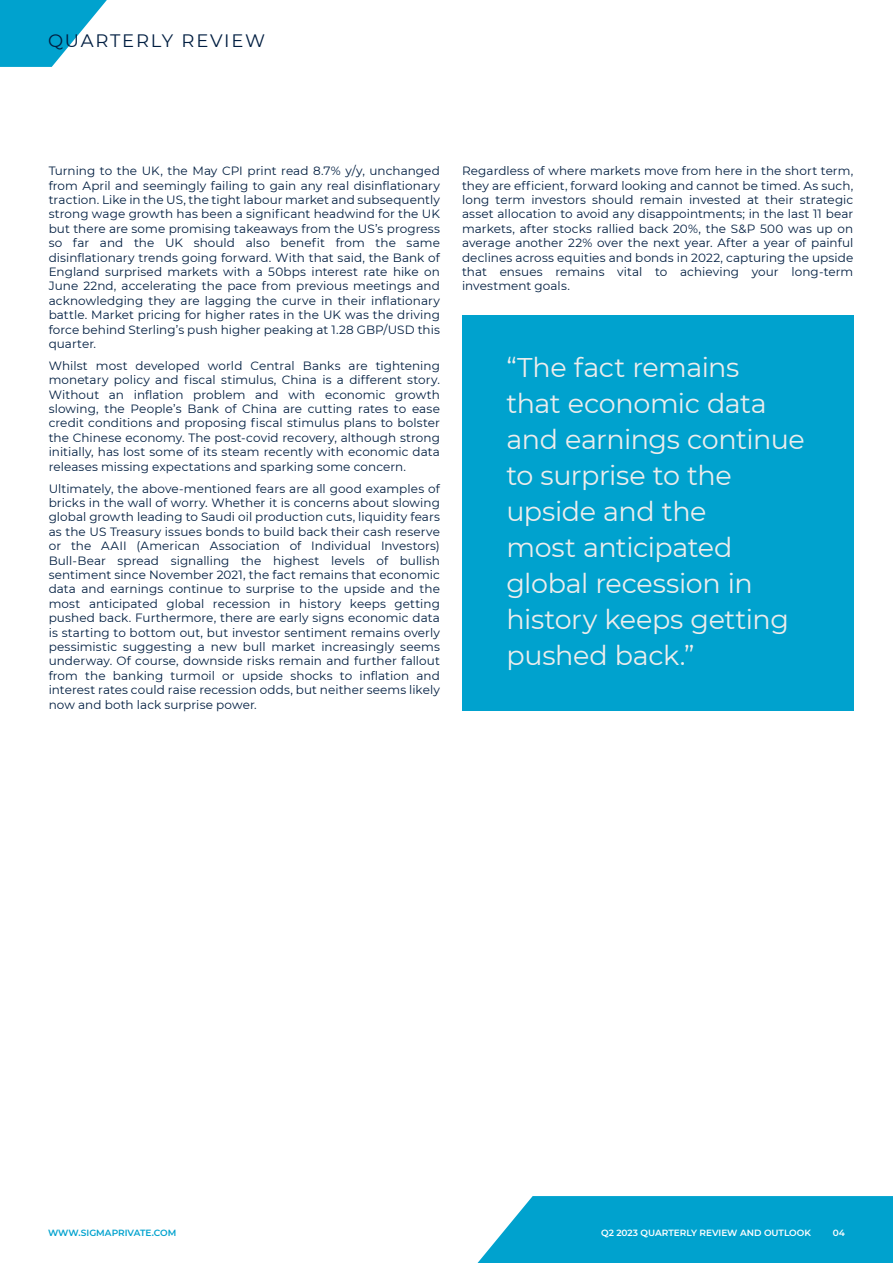
<style>
.page{position:relative;width:893px;height:1263px;background:#fff}
.page>*{position:absolute;margin:0;border:0;box-sizing:border-box;transform-origin:0 0}
.t1{font:27px/36px "Montserrat";letter-spacing:-.015em;color:#eceded}
.t2{font:18px "Montserrat";letter-spacing:.1em;color:#011e41}
.t3{font:12px/14.4px "Montserrat";letter-spacing:.005em;color:#011e41;text-align:justify}
.t4{font:600 9px "Montserrat";color:#fff}
.t5{font:600 9px "Montserrat";color:#00a2ce}
</style>
<div class="page">
<div style="left:462px;top:315px;width:391px;height:396px;background:#00a2ce"></div>
<svg style="left:0;top:0;width:107px;height:67px"></svg>
<svg style="left:478px;top:1196px;width:415px;height:67px;background:#10a8d1"></svg>
<h2 class="t2" style="left:48px;top:28px;width:219px">QUARTERLY REVIEW</h2>
<p class="t3" style="left:49px;top:163px;width:393px">Turning to the UK, the May CPI print read 8.7% y/y, unchanged from April and seemingly failing to gain any real disinflationary traction. Like in the US, the tight labour market and subsequently strong wage growth has been a significant headwind for the UK but there are some promising takeaways from the US’s progress so far and the UK should also benefit from the same disinflationary trends going forward. With that said, the Bank of England surprised markets with a 50bps interest rate hike on June 22nd, accelerating the pace from previous meetings and acknowledging they are lagging the curve in their inflationary battle. Market pricing for higher rates in the UK was the driving force behind Sterling’s push higher peaking at 1.28 GBP/USD this quarter.</p>
<p class="t3" style="left:49px;top:358px;width:393px">Whilst most developed world Central Banks are tightening monetary policy and fiscal stimulus, China is a different story.<br>Without an inflation problem and with economic growth slowing, the People’s Bank of China are cutting rates to ease credit conditions and proposing fiscal stimulus plans to bolster the Chinese economy. The post-covid recovery, although strong initially, has lost some of its steam recently with economic data releases missing expectations and sparking some concern.</p>
<p class="t3" style="left:49px;top:481px;width:393px">Ultimately, the above-mentioned fears are all good examples of bricks in the wall of worry. Whether it is concerns about slowing global growth leading to Saudi oil production cuts, liquidity fears as the US Treasury issues bonds to build back their cash reserve or the AAII (American Association of Individual Investors)<br>Bull-Bear spread signalling the highest levels of bullish sentiment since November 2021, the fact remains that economic data and earnings continue to surprise to the upside and the most anticipated global recession in history keeps getting pushed back. Furthermore, there are early signs economic data is starting to bottom out, but investor sentiment remains overly pessimistic suggesting a new bull market increasingly seems underway. Of course, downside risks remain and further fallout from the banking turmoil or upside shocks to inflation and interest rates could raise recession odds, but neither seems likely now and both lack surprise power.</p>
<p class="t3" style="left:462px;top:163px;width:393px">Regardless of where markets move from here in the short term, they are efficient, forward looking and cannot be timed. As such, long term investors should remain invested at their strategic asset allocation to avoid any disappointments; in the last 11 bear markets, after stocks rallied back 20%, the S&amp;P 500 was up on average another 22% over the next year. After a year of painful declines across equities and bonds in 2022, capturing the upside that ensues remains vital to achieving your long-term investment goals.</p>
<h1 class="t1" style="left:506px;top:349px;width:300px">“The fact remains<br>that economic data and earnings continue to surprise to the upside and the<br>most anticipated global recession in history keeps getting pushed back.”</h1>
<p class="t5" style="left:48px;top:1226px;width:130px">WWW.SIGMAPRIVATE.COM</p>
<p class="t4" style="left:833px;top:1226px;width:14px">04</p>
<p class="t4" style="left:601px;top:1226px;width:211px">Q2 2023 QUARTERLY REVIEW AND OUTLOOK</p>
</div>
